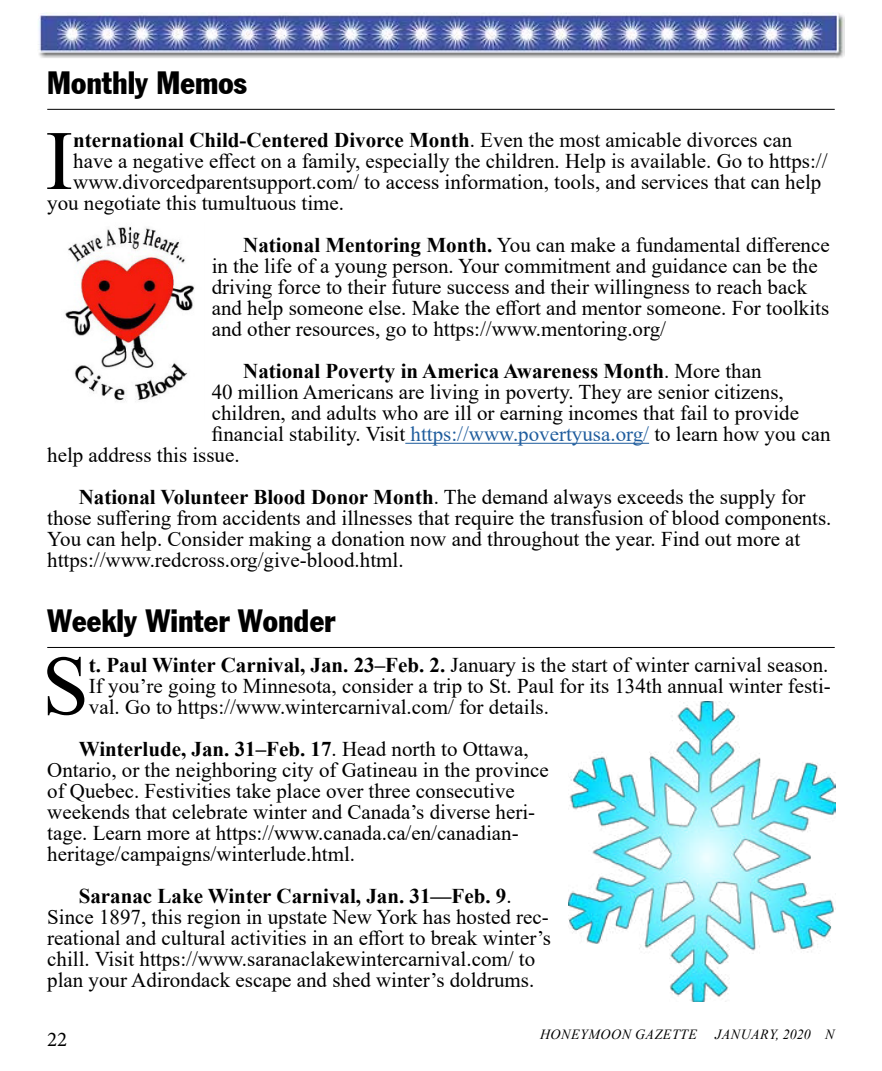
<style>
.page{position:relative;width:882px;height:1071px;background:#fff}
.page>*{position:absolute;margin:0;border:0;box-sizing:border-box;transform-origin:0 0}
.t1{font:84.35px "Times New Roman";color:#000}
.t2{font:31.5px "Franklin Gothic Condensed";color:#000}
.t3{font:21px/21px "Times New Roman";color:#000}
.t4{font:700 21px "Times New Roman";color:#000}
.t5{font:21px "Minion Pro";color:#000}
.t6{font:italic 14px "Times New Roman";letter-spacing:.035em;color:#000}
.s1{font-weight:400}
.s2{font-weight:700}
.s3{color:#215e9e}
</style>
<div class="page">
<img style="left:38px;top:12px;width:807px;height:46px">
<hr style="left:47px;top:109px;width:788px;height:1px;background:#000">
<hr style="left:405px;top:443px;width:244px;height:1px;background:#215e9e">
<img style="left:65px;top:227px;width:130px;height:174px">
<hr style="left:47px;top:647px;width:788px;height:1px;background:#000">
<img style="left:568px;top:702px;width:267px;height:299px">
<h2 class="t2" style="left:47px;top:64px;width:201px">Monthly Memos</h2>
<h1 class="t1" style="left:45px;top:101px;width:30px">I</h1>
<p class="t4" style="left:73px;top:125px;width:720px">nternational Child-Centered Divorce Month<span class="s1">. Even the most amicable divorces can</span></p>
<p class="t3" style="left:73px;top:150px;width:756px">have a negative effect on a family, especially the children. Help is available. Go to https://</p>
<p class="t3" style="left:73px;top:171px;width:750px">www.divorcedparentsupport.com/ to access information, tools, and services that can help</p>
<p class="t3" style="left:47px;top:192px;width:298px">you negotiate this tumultuous time.</p>
<p class="t3" style="left:212px;top:234px;width:620px;text-indent:32px"><span class="s2">National Mentoring Month.</span> You can make a fundamental difference in the life of a young person. Your commitment and guidance can be the driving force to their future success and their willingness to reach back and help someone else. Make the effort and mentor someone. For toolkits and other resources, go to https://www.mentoring.org/</p>
<p class="t4" style="left:243px;top:356px;width:520px">National Poverty in America Awareness Month<span class="s1">. More than</span></p>
<p class="t3" style="left:212px;top:381px;width:574px">40 million Americans are living in poverty. They are senior citizens,</p>
<p class="t3" style="left:212px;top:402px;width:589px">children, and adults who are ill or earning incomes that fail to provide</p>
<p class="t3" style="left:212px;top:423px;width:620px">financial stability. Visit <span class="s3">https://www.povertyusa.org/</span> to learn how you can</p>
<p class="t3" style="left:47px;top:444px;width:194px">help address this issue.</p>
<p class="t3" style="left:47px;top:486px;width:786px;text-indent:32px"><span class="s2">National Volunteer Blood Donor Month</span>. The demand always exceeds the supply for those suffering from accidents and illnesses that require the transfusion of blood components.<br>You can help. Consider making a donation now and throughout the year. Find out more at https://www.redcross.org/give-blood.html.</p>
<h2 class="t2" style="left:47px;top:602px;width:290px">Weekly Winter Wonder</h2>
<h1 class="t1" style="left:42px;top:626px;width:48px">S</h1>
<p class="t3" style="left:89px;top:654px;width:743px;text-align:justify"><span class="s2">t. Paul Winter Carnival, Jan. 23–Feb. 2.</span> January is the start of winter carnival season.<br>If you’re going to Minnesota, consider a trip to St. Paul for its 134th annual winter festi&shy;val. Go to https://www.wintercarnival.com/ for details.</p>
<p class="t3" style="left:47px;top:738px;width:503px;text-indent:32px"><span class="s2">Winterlude, Jan. 31–Feb. 17</span>. Head north to Ottawa, Ontario, or the neighboring city of Gatineau in the province of Quebec. Festivities take place over three consecutive weekends that celebrate winter and Canada’s diverse heri&shy;tage. Learn more at https://www.canada.ca/en/canadian&shy;heritage/campaigns/winterlude.html.</p>
<p class="t3" style="left:47px;top:885px;width:505px;text-indent:32px"><span class="s2">Saranac Lake Winter Carnival, Jan. 31—Feb. 9</span>.<br>Since 1897, this region in upstate New York has hosted rec&shy;reational and cultural activities in an effort to break winter’s chill. Visit https://www.saranaclakewintercarnival.com/ to plan your Adirondack escape and shed winter’s doldrums.</p>
<p class="t5" style="left:47px;top:1025px;width:22px">22</p>
<p class="t6" style="left:540px;top:1024px;width:159px">HONEYMOON GAZETTE</p>
<p class="t6" style="left:715px;top:1024px;width:121px">JANUARY, 2020 N</p>
</div>
